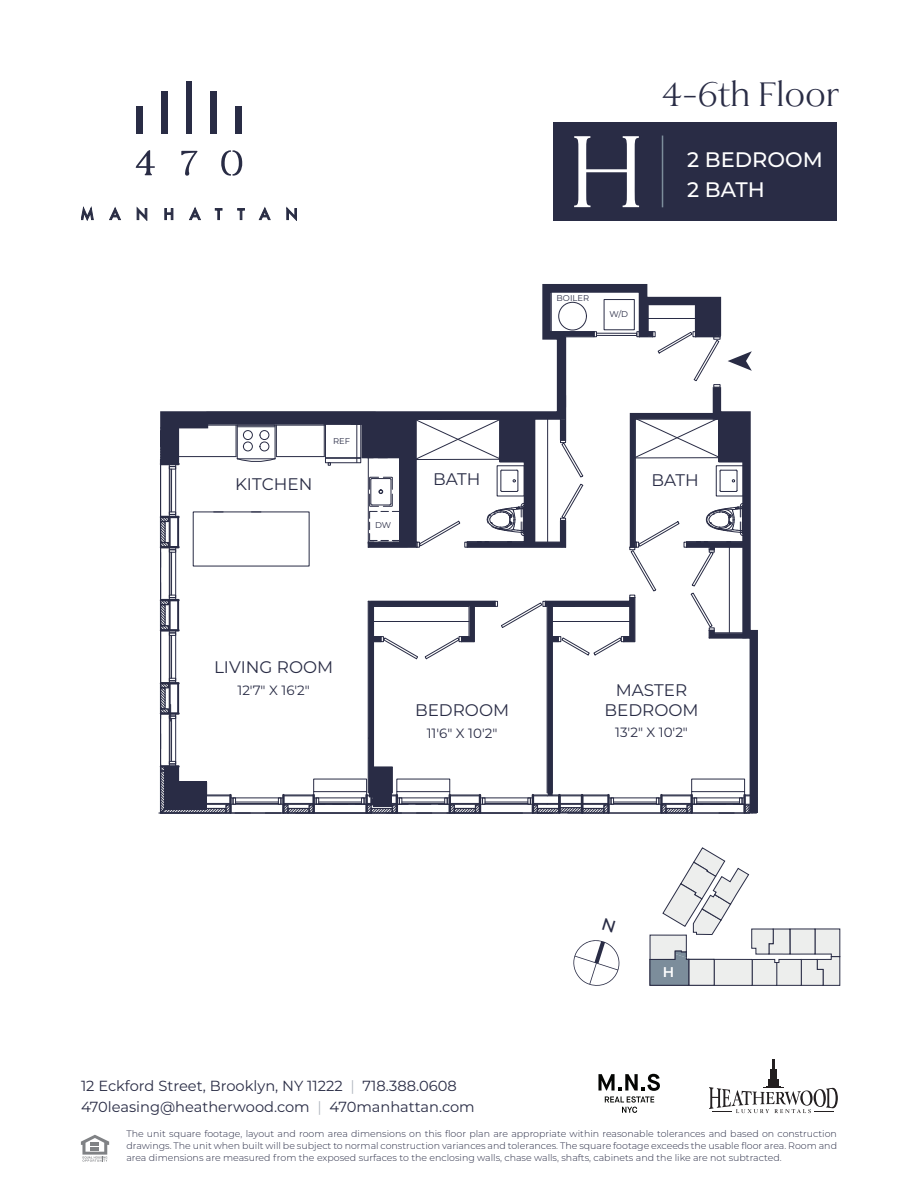
<style>
.page{position:relative;width:918px;height:1188px;background:#fff}
.page>*{position:absolute;margin:0;border:0;box-sizing:border-box;transform-origin:0 0}
.t1{font:99.3px "Leonardo Fascia";color:#fff}
.t2{font:33px "Leonardo Fascia";color:#292c45}
.t3{font:500 21px "Montserrat";color:#fff}
.t4{font:16.8px/20.1px "Montserrat";color:#292c45;text-align:center}
.t5{font:14.7px/21px "Montserrat";color:#292c45}
.t6{font:600 14.1px "Montserrat";color:#fff}
.t7{font:13.5px "Montserrat";color:#292c45}
.t8{font:300 9.45px/12px "Montserrat";color:#292c45;text-align:justify}
.t9{font:8.4px "Montserrat";color:#292c45}
.s1{color:#b5bac2}
</style>
<div class="page">
<div style="left:554px;top:123px;width:283px;height:98px;background:#292c45"></div>
<svg style="left:709px;top:1059px;width:129px;height:54px"></svg>
<svg style="left:81px;top:1135px;width:28px;height:27px"></svg>
<div style="left:186px;top:82px;width:6px;height:52px;background:#292c45"></div>
<div style="left:161px;top:91px;width:6px;height:43px;background:#292c45"></div>
<div style="left:211px;top:91px;width:6px;height:43px;background:#292c45"></div>
<div style="left:136px;top:106px;width:7px;height:28px;background:#292c45"></div>
<div style="left:235px;top:106px;width:7px;height:28px;background:#292c45"></div>
<svg style="left:136px;top:150px;width:19px;height:25px"></svg>
<svg style="left:181px;top:151px;width:17px;height:25px"></svg>
<svg style="left:221px;top:150px;width:21px;height:26px"></svg>
<svg style="left:81px;top:207px;width:13px;height:14px"></svg>
<svg style="left:109px;top:207px;width:12px;height:13px"></svg>
<svg style="left:137px;top:207px;width:10px;height:14px"></svg>
<svg style="left:165px;top:208px;width:8px;height:12px"></svg>
<svg style="left:189px;top:207px;width:12px;height:13px"></svg>
<svg style="left:215px;top:208px;width:7px;height:12px"></svg>
<svg style="left:237px;top:208px;width:8px;height:12px"></svg>
<svg style="left:259px;top:207px;width:12px;height:13px"></svg>
<svg style="left:287px;top:207px;width:10px;height:14px"></svg>
<hr style="left:662px;top:136px;width:1px;height:71px;background:#7c8d9b">
<svg style="left:598px;top:1074px;width:62px;height:39px"></svg>
<svg style="left:649px;top:847px;width:191px;height:139px"></svg>
<svg style="left:158px;top:286px;width:600px;height:528px"></svg>
<div style="left:370px;top:637px;width:11px;height:5px;background:#292c45"></div>
<div style="left:373px;top:767px;width:19px;height:40px;background:#292c45"></div>
<div style="left:164px;top:766px;width:15px;height:44px;background:#292c45"></div>
<div style="left:167px;top:782px;width:40px;height:28px;background:#292c45"></div>
<div style="left:363px;top:418px;width:42px;height:40px;background:#292c45"></div>
<div style="left:400px;top:414px;width:16px;height:133px;background:#292c45"></div>
<div style="left:501px;top:415px;width:34px;height:47px;background:#292c45"></div>
<div style="left:719px;top:416px;width:29px;height:46px;background:#292c45"></div>
<div style="left:525px;top:456px;width:10px;height:90px;background:#292c45"></div>
<div style="left:467px;top:542px;width:96px;height:5px;background:#292c45"></div>
<div style="left:561px;top:520px;width:5px;height:27px;background:#292c45"></div>
<div style="left:561px;top:419px;width:5px;height:22px;background:#292c45"></div>
<div style="left:368px;top:542px;width:40px;height:5px;background:#292c45"></div>
<div style="left:166px;top:418px;width:201px;height:7px;background:#292c45"></div>
<div style="left:166px;top:422px;width:42px;height:6px;background:#292c45"></div>
<div style="left:166px;top:425px;width:13px;height:39px;background:#292c45"></div>
<svg style="left:573px;top:940px;width:47px;height:46px"></svg>
<h1 class="t1" style="left:569px;top:112px;width:76px">H</h1>
<h2 class="t2" style="left:662px;top:75px;width:179px">4-6th Floor</h2>
<h3 class="t3" style="left:687px;top:145px;width:137px">2 BEDROOM</h3>
<h3 class="t3" style="left:687px;top:175px;width:79px">2 BATH</h3>
<p class="t9" style="left:557px;top:292px;width:34px">BOILER</p>
<p class="t9" style="left:610px;top:308px;width:20px">W/D</p>
<h3 class="t4" style="left:235px;top:473px;width:79px">KITCHEN</h3>
<p class="t9" style="left:333px;top:436px;width:19px">REF</p>
<p class="t9" style="left:375px;top:520px;width:18px">DW</p>
<h3 class="t4" style="left:433px;top:469px;width:49px">BATH</h3>
<h3 class="t4" style="left:651px;top:469px;width:49px">BATH</h3>
<h3 class="t4" style="left:214px;top:657px;width:121px">LIVING ROOM</h3>
<h3 class="t7" style="left:237px;top:681px;width:74px">12'7" X 16'2"</h3>
<h3 class="t4" style="left:415px;top:700px;width:96px">BEDROOM</h3>
<h3 class="t7" style="left:427px;top:724px;width:72px">11'6" X 10'2"</h3>
<h3 class="t4" style="left:605px;top:680px;width:96px">MASTER<br>BEDROOM</h3>
<h3 class="t7" style="left:615px;top:723px;width:74px">13'2" X 10'2"</h3>
<h3 class="t6" style="left:663px;top:962px;width:13px">H</h3>
<h3 class="t5" style="left:81px;top:1074px;width:395px">12 Eckford Street, Brooklyn, NY 11222 <span class="s1">|</span> 718.388.0608<br>470leasing@heatherwood.com <span class="s1">|</span> 470manhattan.com</h3>
<p class="t8" style="left:126px;top:1128px;width:712px">The unit square footage, layout and room area dimensions on this floor plan are appropriate within reasonable tolerances and based on construction drawings. The unit when built will be subject to normal construction variances and tolerances. The square footage exceeds the usable floor area. Room and area dimensions are measured from the exposed surfaces to the enclosing walls, chase walls, shafts, cabinets and the like are not subtracted.</p>
</div>
